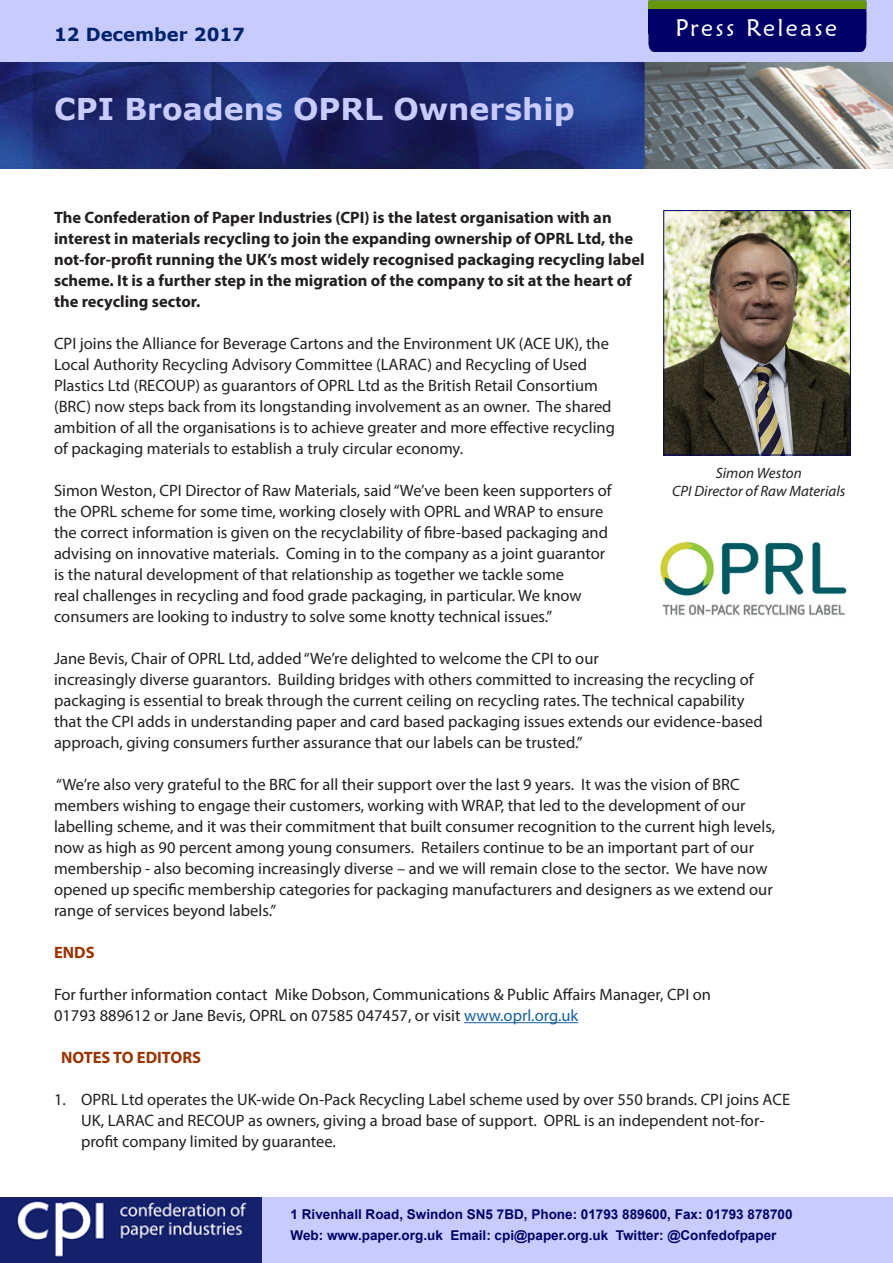
<style>
.page{position:relative;width:893px;height:1263px;background:#fff}
.page>*{position:absolute;margin:0;border:0;box-sizing:border-box;transform-origin:0 0}
.t1{font:700 30px "Verdana";color:#c7cbfe}
.t2{font:24px "Maiandra GD";letter-spacing:.1em;color:#fff}
.t3{font:700 18px "Verdana";color:#00226b}
.t4{font:16.5px/21px "Myriad Pro";color:#231f20}
.t5{font:700 16.5px/21px "Myriad Pro";color:#231f20}
.t6{font:700 16.5px "Myriad Pro";color:#930}
.t7{font:700 16.5px "Myriad Pro";color:#9d3200}
.t8{font:italic 15px/18px "Myriad Pro";color:#231f20;text-align:center}
.t9{font:700 13.5px/21px "Arial";color:#000365}
.s1{color:#175d9e}
</style>
<div class="page">
<div style="left:261px;top:1197px;width:632px;height:66px;background:#c7cbfe"></div>
<div style="left:0;top:0;width:893px;height:62px;background:#c7cbfe"></div>
<div style="left:0;top:1197px;width:261px;height:66px;background:#15216b"></div>
<img style="left:16px;top:1201px;width:231px;height:57px">
<img style="left:0;top:62px;width:893px;height:107px">
<div style="left:648px;top:0;width:219px;height:53px;background:#006"></div>
<div style="left:649px;top:1px;width:217px;height:7px;background:#690"></div>
<div style="left:648px;top:1px;width:218px;height:8px;border:1px solid #690"></div>
<hr style="left:464px;top:1022px;width:114px;height:1px;background:#175d9e">
<img style="left:660px;top:541px;width:187px;height:75px">
<img style="left:665px;top:212px;width:184px;height:241px">
<div style="left:663px;top:210px;width:188px;height:245px;border:1px solid #006"></div>
<p class="t3" style="left:54px;top:21px;width:193px">12 December 2017</p>
<h2 class="t2" style="left:675px;top:13px;width:163px">Press Release</h2>
<p class="t1" style="left:54px;top:88px;width:522px">CPI Broadens OPRL Ownership</p>
<p class="t5" style="left:54px;top:206px;width:592px">The Confederation of Paper Industries (CPI) is the latest organisation with an interest in materials recycling to join the expanding ownership of OPRL Ltd, the not-for-profit running the UK’s most widely recognised packaging recycling label scheme. It is a further step in the migration of the company to sit at the heart of the recycling sector.</p>
<p class="t4" style="left:54px;top:333px;width:562px">CPI joins the Alliance for Beverage Cartons and the Environment UK (ACE UK), the Local Authority Recycling Advisory Committee (LARAC) and Recycling of Used Plastics Ltd (RECOUP) as guarantors of OPRL Ltd as the British Retail Consortium (BRC) now steps back from its longstanding involvement as an owner. The shared ambition of all the organisations is to achieve greater and more effective recycling of packaging materials to establish a truly circular economy.</p>
<p class="t4" style="left:54px;top:480px;width:559px">Simon Weston, CPI Director of Raw Materials, said “We’ve been keen supporters of the OPRL scheme for some time, working closely with OPRL and WRAP to ensure the correct information is given on the recyclability of fibre-based packaging and advising on innovative materials. Coming in to the company as a joint guarantor is the natural development of that relationship as together we tackle some<br>real challenges in recycling and food grade packaging, in particular. We know consumers are looking to industry to solve some knotty technical issues.”</p>
<p class="t4" style="left:54px;top:648px;width:710px">Jane Bevis, Chair of OPRL Ltd, added “We’re delighted to welcome the CPI to our<br>increasingly diverse guarantors. Building bridges with others committed to increasing the recycling of packaging is essential to break through the current ceiling on recycling rates. The technical capability that the CPI adds in understanding paper and card based packaging issues extends our evidence-based approach, giving consumers further assurance that our labels can be trusted.”</p>
<p class="t4" style="left:54px;top:774px;width:723px">“We’re also very grateful to the BRC for all their support over the last 9 years. It was the vision of BRC members wishing to engage their customers, working with WRAP, that led to the development of our labelling scheme, and it was their commitment that built consumer recognition to the current high levels, now as high as 90 percent among young consumers. Retailers continue to be an important part of our membership - also becoming increasingly diverse – and we will remain close to the sector. We have now opened up specific membership categories for packaging manufacturers and designers as we extend our range of services beyond labels.”</p>
<p class="t7" style="left:54px;top:942px;width:42px">ENDS</p>
<p class="t4" style="left:54px;top:984px;width:658px">For further information contact Mike Dobson, Communications &amp; Public Affairs Manager, CPI on<br>01793 889612 or Jane Bevis, OPRL on 07585 047457, or visit <span class="s1">www.oprl.org.uk</span></p>
<p class="t6" style="left:61px;top:1047px;width:142px">NOTES TO EDITORS</p>
<p class="t4" style="left:81px;top:1089px;width:711px;text-indent:-27px">1. OPRL Ltd operates the UK-wide On-Pack Recycling Label scheme used by over 550 brands. CPI joins ACE<br>UK, LARAC and RECOUP as owners, giving a broad base of support. OPRL is an independent not-for&shy;profit company limited by guarantee.</p>
<p class="t8" style="left:672px;top:464px;width:175px">Simon Weston<br>CPI Director of Raw Materials</p>
<p class="t9" style="left:291px;top:1203px;width:503px">1 Rivenhall Road, Swindon SN5 7BD, Phone: 01793 889600, Fax: 01793 878700<br>Web: www.paper.org.uk Email: cpi@paper.org.uk Twitter: @Confedofpaper</p>
</div>
